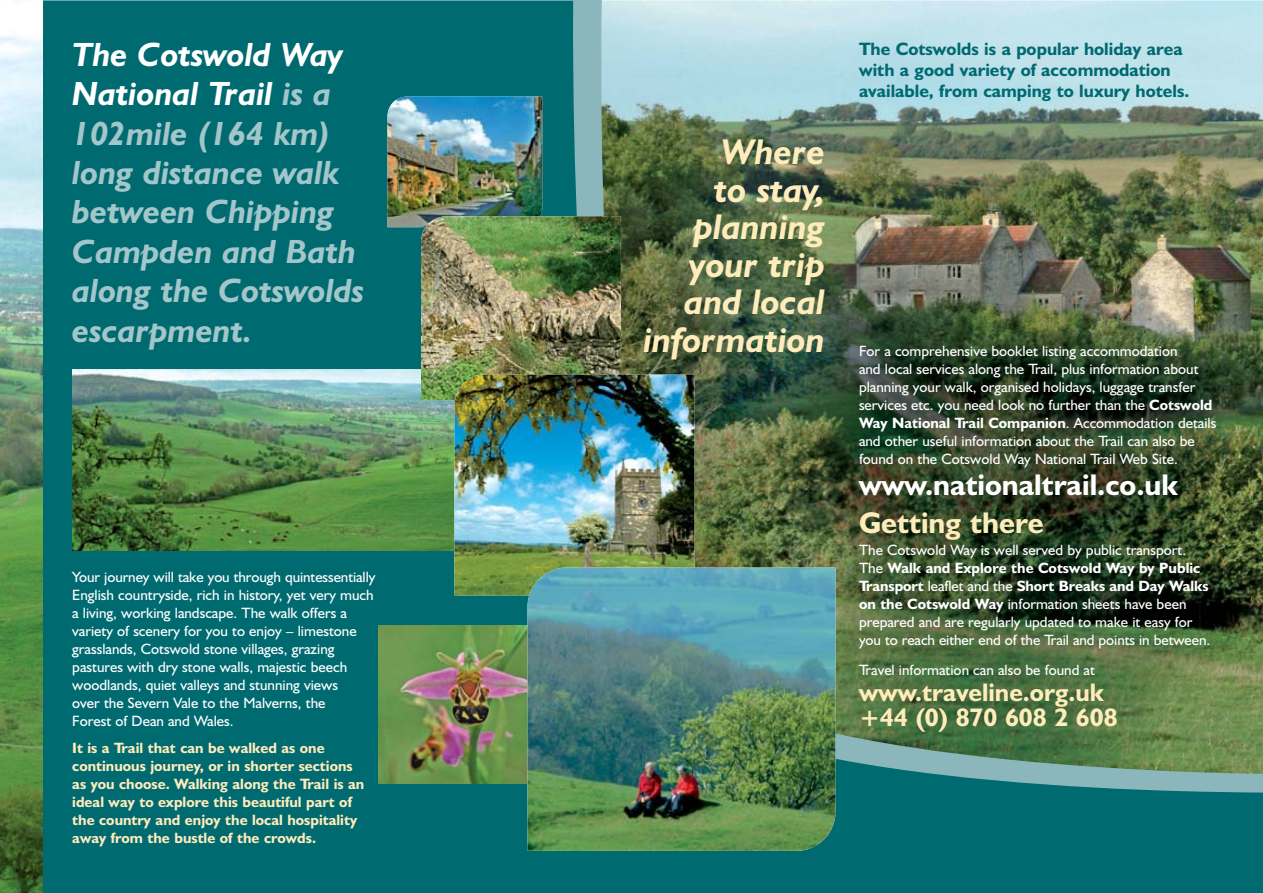
<style>
.page{position:relative;width:1263px;height:893px;background:#fff}
.page>*{position:absolute;margin:0;border:0;box-sizing:border-box;transform-origin:0 0}
.t1{font:italic 700 36px/37.5px "Humanist 521 BT";color:#ffecbb;text-align:right}
.t2{font:italic 700 33.75px/39.3px "Humanist 521 BT";color:#a3c6ca}
.t3{font:700 30px "Humanist 521 BT";color:#fff}
.t4{font:700 30px "Humanist 521 BT";color:#ffecbb}
.t5{font:700 25.5px/25.5px "Humanist 521 BT";color:#ffecbb}
.t6{font:700 18px/21px "Humanist 521 BT";color:#006a71}
.t7{font:15px/18px "Humanist 521 BT";color:#fff}
.t8{font:700 15px/18px "Humanist 521 BT";color:#ffecbb}
.s1{color:#fff}
.s2{font-weight:700}
</style>
<div class="page">
<div style="left:43px;top:0;width:1220px;height:893px;background:#006a71"></div>
<img style="left:561px;top:0;width:702px;height:799px">
<img style="left:0;top:36px;width:43px;height:857px">
<img style="left:72px;top:369px;width:382px;height:181px">
<img style="left:378px;top:625px;width:149px;height:158px">
<img style="left:387px;top:97px;width:234px;height:303px">
<img style="left:421px;top:216px;width:200px;height:184px">
<img style="left:454px;top:375px;width:240px;height:220px">
<img style="left:527px;top:568px;width:308px;height:283px">
<h2 class="t2" style="left:72px;top:39px;width:293px"><span class="s1">The Cotswold Way<br>National Trail</span> is a<br>102mile (164 km) long distance walk between Chipping<br>Campden and Bath along the Cotswolds escarpment.</h2>
<p class="t7" style="left:72px;top:569px;width:305px">Your journey will take you through quintessentially English countryside, rich in history, yet very much a living, working landscape. The walk offers a variety of scenery for you to enjoy – limestone grasslands, Cotswold stone villages, grazing pastures with dry stone walls, majestic beech woodlands, quiet valleys and stunning views<br>over the Severn Vale to the Malverns, the<br>Forest of Dean and Wales.</p>
<p class="t8" style="left:72px;top:740px;width:294px">It is a Trail that can be walked as one continuous journey, or in shorter sections as you choose. Walking along the Trail is an ideal way to explore this beautiful part of the country and enjoy the local hospitality away from the bustle of the crowds.</p>
<h1 class="t1" style="left:644px;top:137px;width:183px">Where<br>to stay, planning your trip and local information</h1>
<p class="t6" style="left:859px;top:40px;width:332px">The Cotswolds is a popular holiday area with a good variety of accommodation available, from camping to luxury hotels.</p>
<p class="t7" style="left:859px;top:343px;width:359px">For a comprehensive booklet listing accommodation<br>and local services along the Trail, plus information about planning your walk, organised holidays, luggage transfer services etc. you need look no further than the <span class="s2">Cotswold Way National Trail Companion</span>. Accommodation details and other useful information about the Trail can also be found on the Cotswold Way National Trail Web Site.</p>
<h3 class="t3" style="left:859px;top:473px;width:320px">www.nationaltrail.co.uk</h3>
<h3 class="t4" style="left:859px;top:511px;width:186px">Getting there</h3>
<p class="t7" style="left:859px;top:542px;width:353px">The Cotswold Way is well served by public transport.<br>The <span class="s2">Walk and Explore the Cotswold Way by Public Transport</span> leaflet and the <span class="s2">Short Breaks and Day Walks on the Cotswold Way</span> information sheets have been prepared and are regularly updated to make it easy for you to reach either end of the Trail and points in between.</p>
<p class="t7" style="left:859px;top:662px;width:237px">Travel information can also be found at</p>
<h3 class="t5" style="left:859px;top:682px;width:260px">www.traveline.org.uk +44 (0) 870 608 2 608</h3>
</div>
